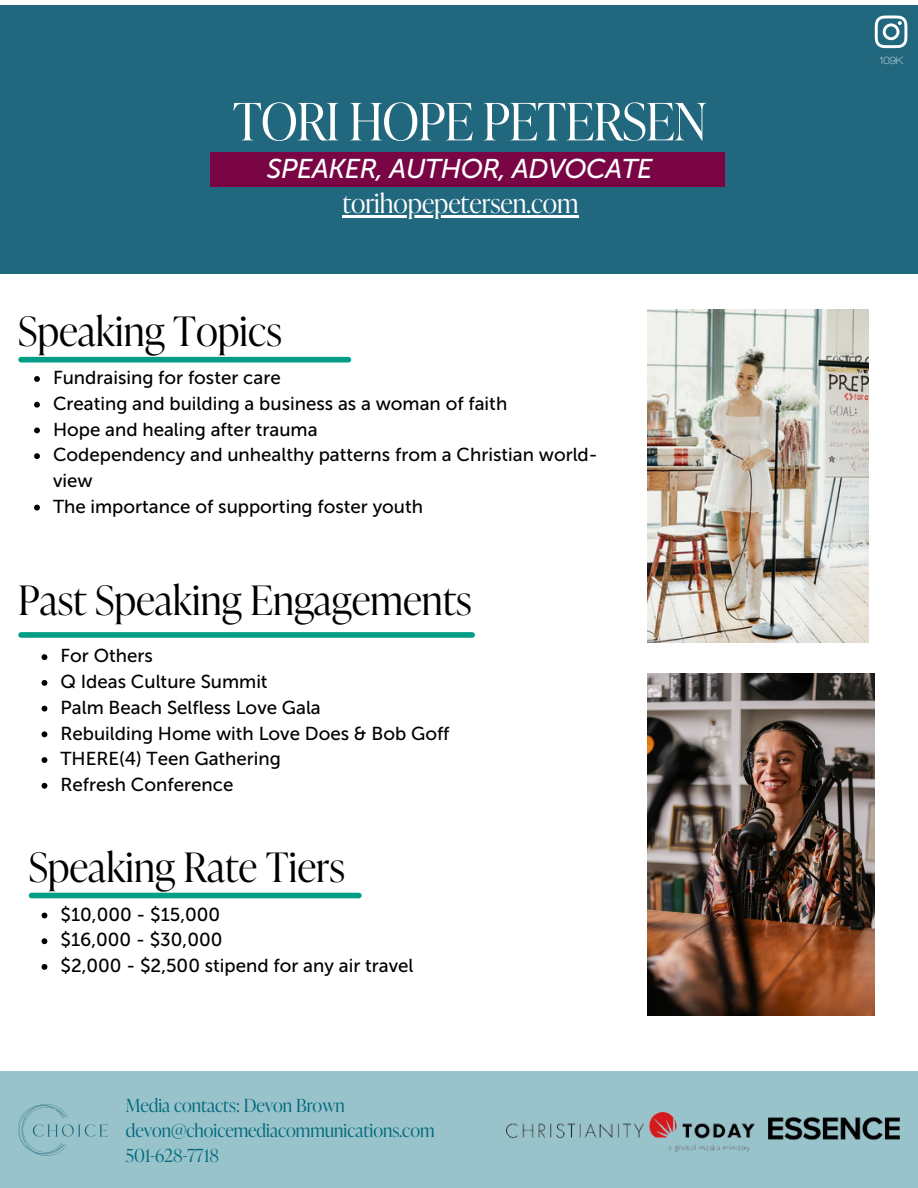
<style>
.page{position:relative;width:918px;height:1188px;background:#fff}
.page>*{position:absolute;margin:0;border:0;box-sizing:border-box;transform-origin:0 0}
.t1{font:300 51.3px "Ivy Presto Display";letter-spacing:-.02em;color:#fff}
.t2{font:300 40.5px "Ivy Presto Display";color:#000}
.t3{font:italic 27.15px "Museo Sans 500";letter-spacing:-.02em;color:#fff}
.t4{font:300 26.55px "Ivy Presto Display";color:#fff}
.t5{font:18.75px/25.7px "Museo Sans 500";color:#000}
.t6{font:300 18px "Ivy Presto Display";color:#00697c}
.t7{font:600 10.8px "Walkway";color:#fff}
</style>
<div class="page">
<div style="left:0;top:5px;width:918px;height:268px;background:#21687e"></div>
<div style="left:0;top:1071px;width:918px;height:117px;background:#99c3cb"></div>
<img style="left:18px;top:1105px;width:89px;height:50px">
<div style="left:21px;top:357px;width:327px;height:5px;background:#009d87"></div>
<svg style="left:875px;top:16px;width:32px;height:32px"></svg>
<div style="left:210px;top:153px;width:515px;height:34px;background:#790545"></div>
<img style="left:647px;top:309px;width:222px;height:333px">
<div style="left:21px;top:632px;width:451px;height:6px;background:#009d87"></div>
<img style="left:647px;top:674px;width:228px;height:342px">
<svg style="left:34px;top:376px;width:6px;height:6px"></svg>
<svg style="left:34px;top:402px;width:6px;height:6px"></svg>
<svg style="left:34px;top:427px;width:6px;height:6px"></svg>
<svg style="left:34px;top:453px;width:6px;height:6px"></svg>
<svg style="left:34px;top:505px;width:6px;height:6px"></svg>
<hr style="left:342px;top:215px;width:237px;height:3px;background:#fff">
<svg style="left:42px;top:654px;width:5px;height:6px"></svg>
<svg style="left:42px;top:680px;width:5px;height:6px"></svg>
<svg style="left:42px;top:706px;width:5px;height:6px"></svg>
<svg style="left:42px;top:731px;width:5px;height:6px"></svg>
<svg style="left:42px;top:757px;width:5px;height:6px"></svg>
<svg style="left:42px;top:783px;width:5px;height:6px"></svg>
<svg style="left:42px;top:913px;width:5px;height:5px"></svg>
<svg style="left:42px;top:938px;width:5px;height:6px"></svg>
<svg style="left:42px;top:964px;width:5px;height:6px"></svg>
<img style="left:507px;top:1112px;width:247px;height:39px">
<img style="left:769px;top:1117px;width:130px;height:23px">
<div style="left:31px;top:893px;width:328px;height:5px;background:#009d87"></div>
<p class="t1" style="left:233px;top:92px;width:476px">TORI HOPE PETERSEN</p>
<p class="t3" style="left:267px;top:152px;width:388px">SPEAKER, AUTHOR, ADVOCATE</p>
<p class="t4" style="left:342px;top:188px;width:238px">torihopepetersen.com</p>
<p class="t2" style="left:18px;top:308px;width:265px">Speaking Topics</p>
<p class="t5" style="left:53px;top:365px;width:229px">Fundraising for foster care</p>
<p class="t5" style="left:53px;top:391px;width:456px">Creating and building a business as a woman of faith</p>
<p class="t5" style="left:53px;top:416px;width:266px">Hope and healing after trauma</p>
<p class="t5" style="left:53px;top:442px;width:546px">Codependency and unhealthy patterns from a Christian world&shy;view</p>
<p class="t5" style="left:53px;top:494px;width:372px">The importance of supporting foster youth</p>
<p class="t2" style="left:18px;top:576px;width:455px">Past Speaking Engagements</p>
<p class="t5" style="left:60px;top:643px;width:94px">For Others</p>
<p class="t5" style="left:60px;top:669px;width:209px">Q Ideas Culture Summit</p>
<p class="t5" style="left:60px;top:695px;width:262px">Palm Beach Selfless Love Gala</p>
<p class="t5" style="left:60px;top:720px;width:391px">Rebuilding Home with Love Does &amp; Bob Goff</p>
<p class="t5" style="left:60px;top:746px;width:222px">THERE(4) Teen Gathering</p>
<p class="t5" style="left:60px;top:772px;width:174px">Refresh Conference</p>
<p class="t2" style="left:29px;top:844px;width:318px">Speaking Rate Tiers</p>
<p class="t5" style="left:60px;top:902px;width:161px">$10,000 - $15,000</p>
<p class="t5" style="left:60px;top:927px;width:163px">$16,000 - $30,000</p>
<p class="t5" style="left:60px;top:953px;width:355px">$2,000 - $2,500 stipend for any air travel</p>
<p class="t6" style="left:126px;top:1095px;width:220px">Media contacts: Devon Brown</p>
<p class="t6" style="left:126px;top:1120px;width:310px">devon@choicemediacommunications.com</p>
<p class="t6" style="left:126px;top:1145px;width:95px">501-628-7718</p>
<p class="t7" style="left:879px;top:55px;width:26px">109K</p>
</div>
